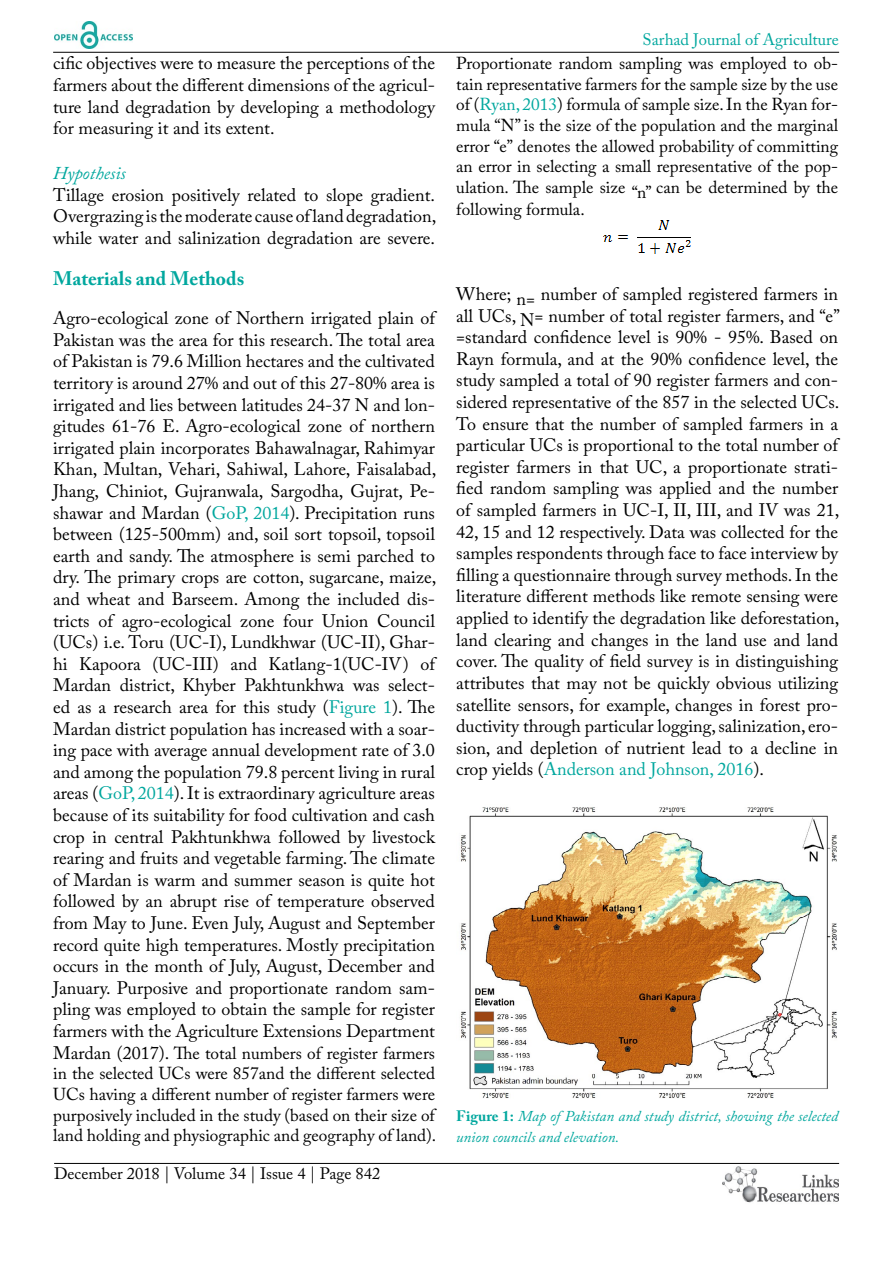
<style>
.page{position:relative;width:893px;height:1263px;background:#fff}
.page>*{position:absolute;margin:0;border:0;box-sizing:border-box;transform-origin:0 0}
.t1{font:700 19.5px "Adobe Caslon Pro";color:#00a79e}
.t2{font:18px/21.6px "Adobe Caslon Pro";color:#000;text-align:justify}
.t3{font:italic 18px "Adobe Caslon Pro";color:#00a79e}
.t4{font:17.25px/20.9px "Adobe Caslon Pro";color:#000;text-align:justify}
.t5{font:16.5px "Adobe Caslon Pro";color:#000}
.t6{font:16.5px "Adobe Caslon Pro";color:#00a79e}
.t7{font:italic 15px/21.6px "Adobe Caslon Pro";color:#00a79e}
.s1{color:#00a79e}
.s2{font-size:18px}
.s3{font-weight:700;font-style:normal}
</style>
<div class="page">
<hr style="left:53px;top:52px;width:786px;height:1px;background:#000">
<hr style="left:54px;top:1163px;width:785px;height:1px;background:#000">
<img style="left:54px;top:22px;width:78px;height:27px">
<img style="left:722px;top:1167px;width:117px;height:36px">
<img style="left:604px;top:220px;width:87px;height:34px">
<img style="left:461px;top:807px;width:376px;height:292px">
<p class="t2" style="left:53px;top:52px;width:383px">cific objectives were to measure the perceptions of the farmers about the different dimensions of the agricul&shy;ture land degradation by developing a methodology for measuring it and its extent.</p>
<p class="t3" style="left:53px;top:162px;width:74px">Hypothesis</p>
<p class="t2" style="left:53px;top:184px;width:385px">Tillage erosion positively related to slope gradient.<br>Overgrazing is the moderate cause of land degradation, while water and salinization degradation are severe.</p>
<p class="t1" style="left:53px;top:267px;width:193px">Materials and Methods</p>
<p class="t2" style="left:53px;top:307px;width:385px">Agro-ecological zone of Northern irrigated plain of Pakistan was the area for this research. The total area of Pakistan is 79.6 Million hectares and the cultivated territory is around 27% and out of this 27-80% area is irrigated and lies between latitudes 24-37 N and lon&shy;gitudes 61-76 E. Agro-ecological zone of northern irrigated plain incorporates Bahawalnagar, Rahimyar Khan, Multan, Vehari, Sahiwal, Lahore, Faisalabad, Jhang, Chiniot, Gujranwala, Sargodha, Gujrat, Pe&shy;shawar and Mardan (<span class="s1">GoP, 2014</span>). Precipitation runs between (125-500mm) and, soil sort topsoil, topsoil earth and sandy. The atmosphere is semi parched to dry. The primary crops are cotton, sugarcane, maize, and wheat and Barseem. Among the included dis&shy;tricts of agro-ecological zone four Union Council (UCs) i.e. Toru (UC-I), Lundkhwar (UC-II), Ghar&shy;hi Kapoora (UC-III) and Katlang-1(UC-IV) of Mardan district, Khyber Pakhtunkhwa was select&shy;ed as a research area for this study (<span class="s1">Figure 1</span>). The Mardan district population has increased with a soar&shy;ing pace with average annual development rate of 3.0 and among the population 79.8 percent living in rural areas (<span class="s1">GoP, 2014</span>). It is extraordinary agriculture areas because of its suitability for food cultivation and cash crop in central Pakhtunkhwa followed by livestock rearing and fruits and vegetable farming. The climate of Mardan is warm and summer season is quite hot followed by an abrupt rise of temperature observed from May to June. Even July, August and September record quite high temperatures. Mostly precipitation occurs in the month of July, August, December and January. Purposive and proportionate random sam&shy;pling was employed to obtain the sample for register farmers with the Agriculture Extensions Department</p>
<p class="t4" style="left:53px;top:1042px;width:385px"><span class="s2">Mardan (2017).</span> The total numbers of register farmers in the selected UCs were 857and the different selected UCs having a different number of register farmers were purposively included in the study (based on their size of land holding and physiographic and geography of land).</p>
<p class="t5" style="left:54px;top:1164px;width:328px">December 2018 | Volume 34 | Issue 4 | Page 842</p>
<p class="t6" style="left:643px;top:30px;width:198px">Sarhad Journal of Agriculture</p>
<p class="t4" style="left:456px;top:52px;width:383px">Proportionate random sampling was employed to ob&shy;tain representative farmers for the sample size by the use of (<span class="s1">Ryan, 2013</span>) formula of sample size. In the Ryan for&shy;mula “N” is the size of the population and the marginal error “e” denotes the allowed probability of committing an error in selecting a small representative of the pop&shy;ulation. The sample size “n” can be determined by the following formula.</p>
<p class="t2" style="left:456px;top:283px;width:385px">Where; n= number of sampled registered farmers in all UCs, N= number of total register farmers, and “e” =standard confidence level is 90% - 95%. Based on Rayn formula, and at the 90% confidence level, the study sampled a total of 90 register farmers and con&shy;sidered representative of the 857 in the selected UCs.<br>To ensure that the number of sampled farmers in a particular UCs is proportional to the total number of register farmers in that UC, a proportionate strati&shy;fied random sampling was applied and the number of sampled farmers in UC-I, II, III, and IV was 21, 42, 15 and 12 respectively. Data was collected for the samples respondents through face to face interview by filling a questionnaire through survey methods. In the literature different methods like remote sensing were applied to identify the degradation like deforestation, land clearing and changes in the land use and land cover. The quality of field survey is in distinguishing attributes that may not be quickly obvious utilizing satellite sensors, for example, changes in forest pro&shy;ductivity through particular logging, salinization, ero&shy;sion, and depletion of nutrient lead to a decline in crop yields (<span class="s1">Anderson and Johnson, 2016</span>).</p>
<p class="t7" style="left:456px;top:1105px;width:383px"><span class="s3">Figure 1:</span> Map of Pakistan and study district, showing the selected union councils and elevation.</p>
</div>
